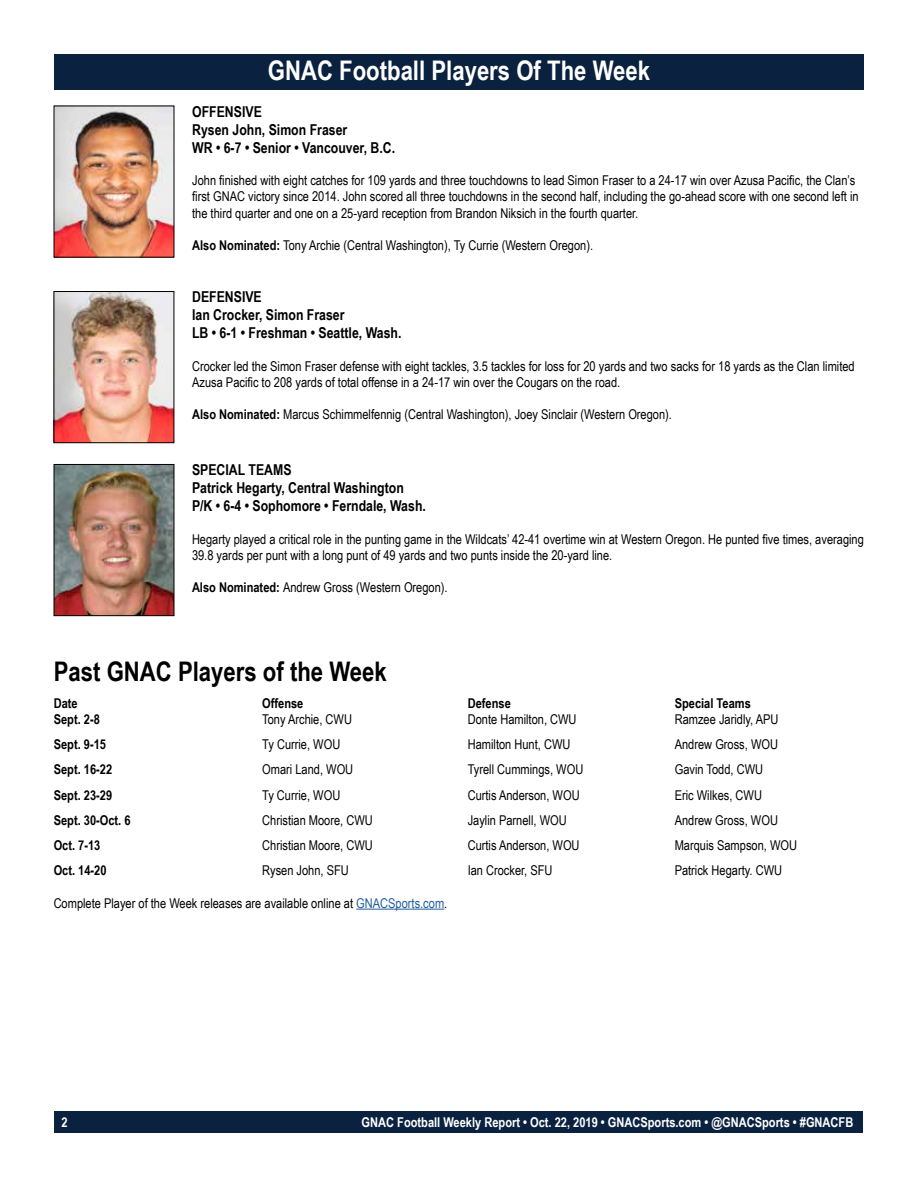
<style>
.page{position:relative;width:918px;height:1188px;background:#fff}
.page>*{position:absolute;margin:0;border:0;box-sizing:border-box;transform-origin:0 0}
.t1{font:700 27px "Arial Narrow";color:#fff}
.t2{font:700 27px "Arial Narrow";color:#000}
.t3{font:700 15px/18px "Arial Narrow";color:#000}
.t4{font:13.5px/16.2px "Arial Narrow";color:#000}
.t5{font:700 13.5px "Arial Narrow";color:#000}
.t6{font:700 13.5px "Arial Narrow";color:#fff}
.s1{font-weight:700}
.s2{color:#215e9e}
</style>
<div class="page">
<div style="left:55px;top:1111px;width:808px;height:22px;background:#0a2240"></div>
<div style="left:54px;top:54px;width:810px;height:36px;background:#0a2240"></div>
<img style="left:56px;top:108px;width:116px;height:148px">
<img style="left:56px;top:466px;width:116px;height:148px">
<div style="left:54px;top:464px;width:120px;height:152px;border:1px solid #000"></div>
<hr style="left:356px;top:909px;width:88px;height:1px;background:#215e9e">
<img style="left:56px;top:293px;width:116px;height:148px">
<div style="left:54px;top:291px;width:120px;height:152px;border:1px solid #000"></div>
<h1 class="t1" style="left:268px;top:50px;width:384px">GNAC Football Players Of The Week</h1>
<p class="t3" style="left:192px;top:102px;width:204px">OFFENSIVE<br>Rysen John, Simon Fraser<br>WR • 6-7 • Senior • Vancouver, B.C.</p>
<p class="t4" style="left:192px;top:172px;width:668px">John finished with eight catches for 109 yards and three touchdowns to lead Simon Fraser to a 24-17 win over Azusa Pacific, the Clan’s first GNAC victory since 2014. John scored all three touchdowns in the second half, including the go-ahead score with one second left in the third quarter and one on a 25-yard reception from Brandon Niksich in the fourth quarter.</p>
<p class="t4" style="left:192px;top:237px;width:402px"><span class="s1">Also Nominated:</span> Tony Archie (Central Washington), Ty Currie (Western Oregon).</p>
<p class="t3" style="left:192px;top:287px;width:211px">DEFENSIVE<br>Ian Crocker, Simon Fraser<br>LB • 6-1 • Freshman • Seattle, Wash.</p>
<p class="t4" style="left:192px;top:357px;width:664px">Crocker led the Simon Fraser defense with eight tackles, 3.5 tackles for loss for 20 yards and two sacks for 18 yards as the Clan limited<br>Azusa Pacific to 208 yards of total offense in a 24-17 win over the Cougars on the road.</p>
<p class="t4" style="left:192px;top:406px;width:481px"><span class="s1">Also Nominated:</span> Marcus Schimmelfennig (Central Washington), Joey Sinclair (Western Oregon).</p>
<p class="t3" style="left:192px;top:460px;width:235px">SPECIAL TEAMS<br>Patrick Hegarty, Central Washington<br>P/K • 6-4 • Sophomore • Ferndale, Wash.</p>
<p class="t4" style="left:192px;top:530px;width:673px">Hegarty played a critical role in the punting game in the Wildcats’ 42-41 overtime win at Western Oregon. He punted five times, averaging<br>39.8 yards per punt with a long punt of 49 yards and two punts inside the 20-yard line.</p>
<p class="t4" style="left:192px;top:579px;width:257px"><span class="s1">Also Nominated:</span> Andrew Gross (Western Oregon).</p>
<h1 class="t2" style="left:54px;top:652px;width:335px">Past GNAC Players of the Week</h1>
<p class="t5" style="left:54px;top:693px;width:25px">Date</p>
<p class="t5" style="left:262px;top:693px;width:43px">Offense</p>
<p class="t5" style="left:468px;top:693px;width:45px">Defense</p>
<p class="t5" style="left:675px;top:693px;width:78px">Special Teams</p>
<p class="t5" style="left:54px;top:709px;width:48px">Sept. 2-8</p>
<p class="t4" style="left:262px;top:711px;width:91px">Tony Archie, CWU</p>
<p class="t4" style="left:468px;top:711px;width:110px">Donte Hamilton, CWU</p>
<p class="t4" style="left:675px;top:711px;width:105px">Ramzee Jaridly, APU</p>
<p class="t5" style="left:54px;top:734px;width:54px">Sept. 9-15</p>
<p class="t4" style="left:262px;top:736px;width:80px">Ty Currie, WOU</p>
<p class="t4" style="left:468px;top:736px;width:104px">Hamilton Hunt, CWU</p>
<p class="t4" style="left:675px;top:736px;width:105px">Andrew Gross, WOU</p>
<p class="t5" style="left:54px;top:760px;width:60px">Sept. 16-22</p>
<p class="t4" style="left:262px;top:761px;width:93px">Omari Land, WOU</p>
<p class="t4" style="left:468px;top:761px;width:117px">Tyrell Cummings, WOU</p>
<p class="t4" style="left:675px;top:761px;width:90px">Gavin Todd, CWU</p>
<p class="t5" style="left:54px;top:785px;width:60px">Sept. 23-29</p>
<p class="t4" style="left:262px;top:786px;width:80px">Ty Currie, WOU</p>
<p class="t4" style="left:468px;top:786px;width:113px">Curtis Anderson, WOU</p>
<p class="t4" style="left:675px;top:786px;width:89px">Eric Wilkes, CWU</p>
<p class="t5" style="left:54px;top:810px;width:78px">Sept. 30-Oct. 6</p>
<p class="t4" style="left:262px;top:812px;width:112px">Christian Moore, CWU</p>
<p class="t4" style="left:468px;top:812px;width:101px">Jaylin Parnell, WOU</p>
<p class="t4" style="left:675px;top:812px;width:105px">Andrew Gross, WOU</p>
<p class="t5" style="left:54px;top:835px;width:48px">Oct. 7-13</p>
<p class="t4" style="left:262px;top:837px;width:112px">Christian Moore, CWU</p>
<p class="t4" style="left:468px;top:837px;width:113px">Curtis Anderson, WOU</p>
<p class="t4" style="left:675px;top:837px;width:124px">Marquis Sampson, WOU</p>
<p class="t5" style="left:54px;top:860px;width:54px">Oct. 14-20</p>
<p class="t4" style="left:262px;top:862px;width:88px">Rysen John, SFU</p>
<p class="t4" style="left:468px;top:862px;width:86px">Ian Crocker, SFU</p>
<p class="t4" style="left:675px;top:862px;width:109px">Patrick Hegarty. CWU</p>
<p class="t4" style="left:54px;top:894px;width:395px">Complete Player of the Week releases are available online at <span class="s2">GNACSports.com</span>.</p>
<p class="t6" style="left:61px;top:1112px;width:8px">2</p>
<p class="t6" style="left:362px;top:1112px;width:493px">GNAC Football Weekly Report • Oct. 22, 2019 • GNACSports.com • @GNACSports • #GNACFB</p>
</div>
